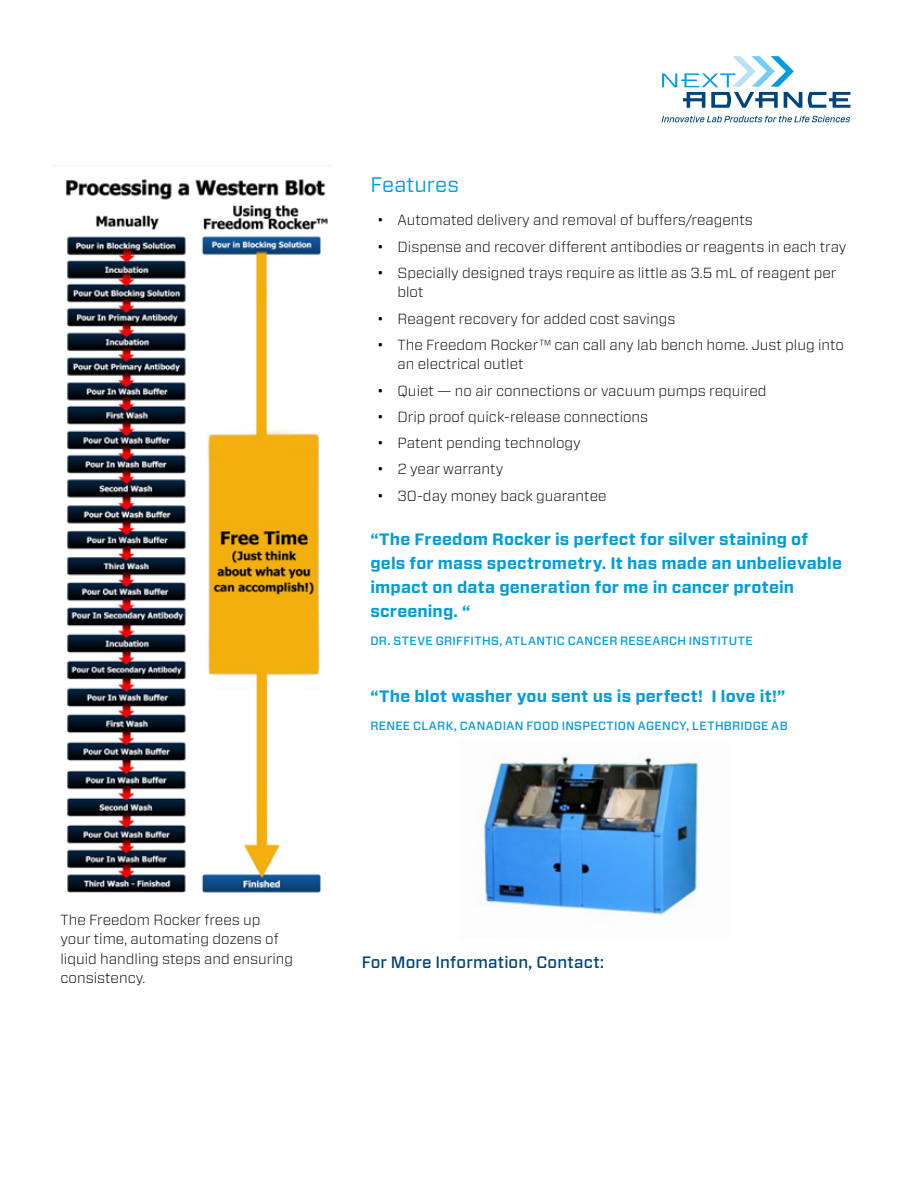
<style>
.page{position:relative;width:918px;height:1188px;background:#fff}
.page>*{position:absolute;margin:0;border:0;box-sizing:border-box;transform-origin:0 0}
.t1{font:21px "Forza";letter-spacing:.005em;color:#009ddc}
.t2{font:700 16.5px/24px "Forza";letter-spacing:.01em;color:#009ddc}
.t3{font:500 16.5px "Forza";color:#00447c}
.t4{font:300 14.7px/19.5px "Forza";color:#000}
.t5{font:500 12px "Forza";letter-spacing:.03em;color:#009ddc}
</style>
<div class="page">
<svg style="left:662px;top:56px;width:140px;height:52px"></svg>
<svg style="left:808px;top:92px;width:42px;height:16px"></svg>
<svg style="left:662px;top:116px;width:188px;height:6px"></svg>
<img style="left:52px;top:165px;width:280px;height:728px">
<img style="left:483px;top:756px;width:216px;height:159px">
<h1 class="t1" style="left:371px;top:171px;width:90px">Features</h1>
<p class="t4" style="left:377px;top:210px;width:377px">• Automated delivery and removal of buffers/reagents</p>
<p class="t4" style="left:377px;top:236px;width:471px">• Dispense and recover different antibodies or reagents in each tray</p>
<p class="t4" style="left:398px;top:263px;width:440px;text-indent:-20px">• Specially designed trays require as little as 3.5 mL of reagent per blot</p>
<p class="t4" style="left:377px;top:308px;width:300px">• Reagent recovery for added cost savings</p>
<p class="t4" style="left:398px;top:335px;width:448px;text-indent:-20px">• The Freedom Rocker™ can call any lab bench home. Just plug into an electrical outlet</p>
<p class="t4" style="left:377px;top:380px;width:391px">• Quiet — no air connections or vacuum pumps required</p>
<p class="t4" style="left:377px;top:407px;width:273px">• Drip proof quick-release connections</p>
<p class="t4" style="left:377px;top:433px;width:205px">• Patent pending technology</p>
<p class="t4" style="left:377px;top:459px;width:128px">• 2 year warranty</p>
<p class="t4" style="left:377px;top:485px;width:231px">• 30-day money back guarantee</p>
<p class="t2" style="left:371px;top:527px;width:473px">“The Freedom Rocker is perfect for silver staining of gels for mass spectrometry. It has made an unbelievable impact on data generation for me in cancer protein screening. “</p>
<p class="t5" style="left:371px;top:633px;width:384px">DR. STEVE GRIFFITHS, ATLANTIC CANCER RESEARCH I NSTITUTE</p>
<p class="t2" style="left:371px;top:685px;width:416px">“The blot washer you sent us is perfect! I love it!”</p>
<p class="t5" style="left:371px;top:718px;width:419px">RENEE CLARK, CANADIAN FOOD I NSPECTION AGENCY, LETHBRIDGE AB</p>
<p class="t4" style="left:60px;top:910px;width:234px">The Freedom Rocker frees up your time, automating dozens of liquid handling steps and ensuring consistency.</p>
<p class="t3" style="left:362px;top:951px;width:244px">FOR MORE I NFORMATION, CONTACT:</p>
</div>
